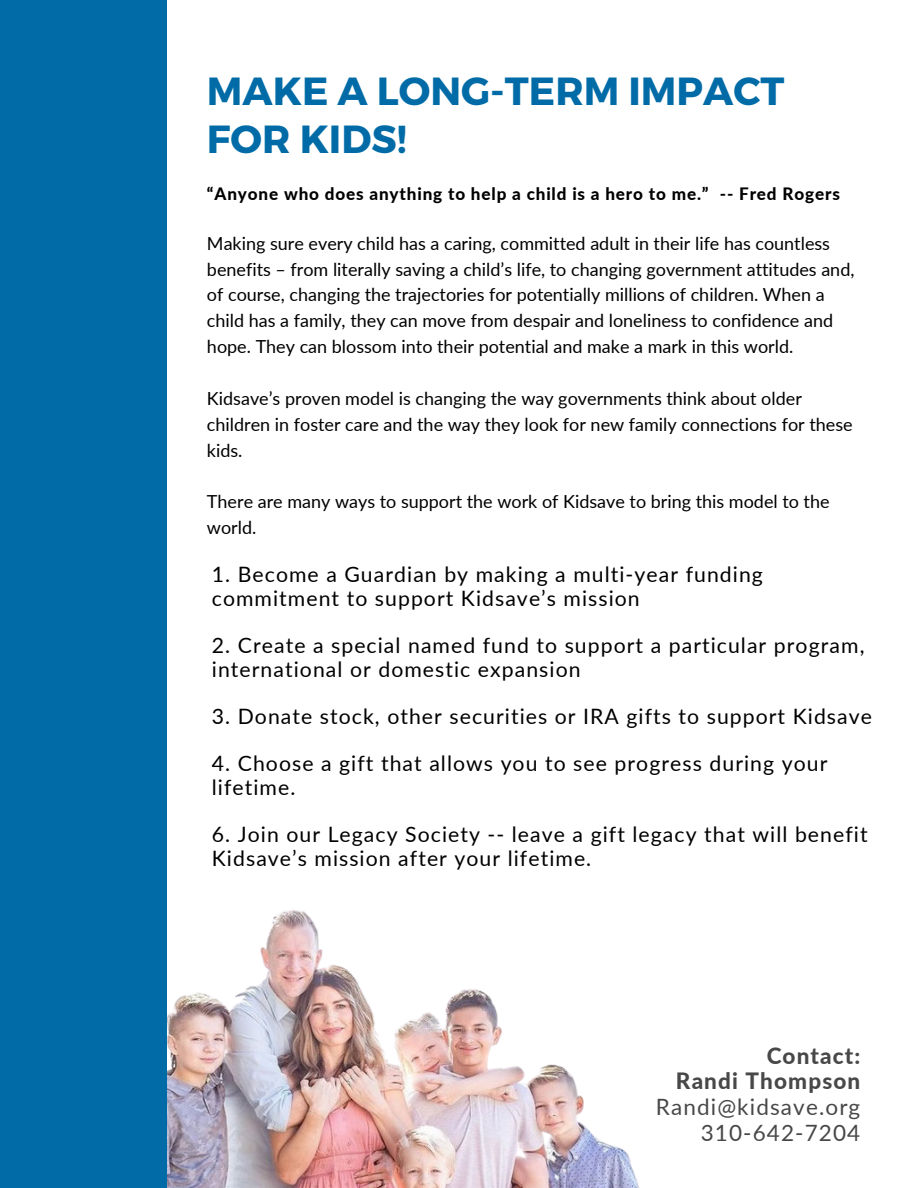
<style>
.page{position:relative;width:918px;height:1188px;background:#fff}
.page>*{position:absolute;margin:0;border:0;box-sizing:border-box;transform-origin:0 0}
.t1{font:700 39.15px/48.3px "Montserrat";color:#006ba6}
.t2{font:22.5px/25.8px "Lato";letter-spacing:.05em;color:#484848;text-align:right}
.t3{font:800 22.5px/25.8px "Lato";letter-spacing:.05em;color:#484848;text-align:right}
.t4{font:21.15px/23.7px "Lato";letter-spacing:.05em;color:#000}
.t5{font:18px/25.8px "Lato";color:#000}
.t6{font:800 17.1px "Lato";letter-spacing:.05em;color:#000}
</style>
<div class="page">
<div style="left:0;top:0;width:167px;height:1188px;background:#006ba6"></div>
<img style="left:167px;top:910px;width:473px;height:278px">
<h1 class="t1" style="left:207px;top:65px;width:579px">MAKE A LONG-TERM IMPACT<br>FOR KIDS!</h1>
<p class="t6" style="left:207px;top:183px;width:634px">“Anyone who does anything to help a child is a hero to me.” -- Fred Rogers</p>
<p class="t5" style="left:207px;top:230px;width:649px">Making sure every child has a caring, committed adult in their life has countless benefits – from literally saving a child’s life, to changing government attitudes and, of course, changing the trajectories for potentially millions of children. When a child has a family, they can move from despair and loneliness to confidence and hope. They can blossom into their potential and make a mark in this world.</p>
<p class="t5" style="left:207px;top:385px;width:647px">Kidsave’s proven model is changing the way governments think about older children in foster care and the way they look for new family connections for these kids.</p>
<p class="t5" style="left:207px;top:489px;width:624px">There are many ways to support the work of Kidsave to bring this model to the world.</p>
<p class="t4" style="left:212px;top:562px;width:553px">1. Become a Guardian by making a multi-year funding commitment to support Kidsave’s mission</p>
<p class="t4" style="left:212px;top:633px;width:654px">2. Create a special named fund to support a particular program, international or domestic expansion</p>
<p class="t4" style="left:212px;top:704px;width:662px">3. Donate stock, other securities or IRA gifts to support Kidsave</p>
<p class="t4" style="left:212px;top:751px;width:617px">4. Choose a gift that allows you to see progress during your lifetime.</p>
<p class="t4" style="left:212px;top:822px;width:657px">6. Join our Legacy Society -- leave a gift legacy that will benefit<br>Kidsave’s mission after your lifetime.</p>
<p class="t3" style="left:676px;top:1042px;width:186px">Contact:<br>Randi Thompson</p>
<p class="t2" style="left:656px;top:1094px;width:206px">Randi@kidsave.org<br>310-642-7204</p>
</div>
